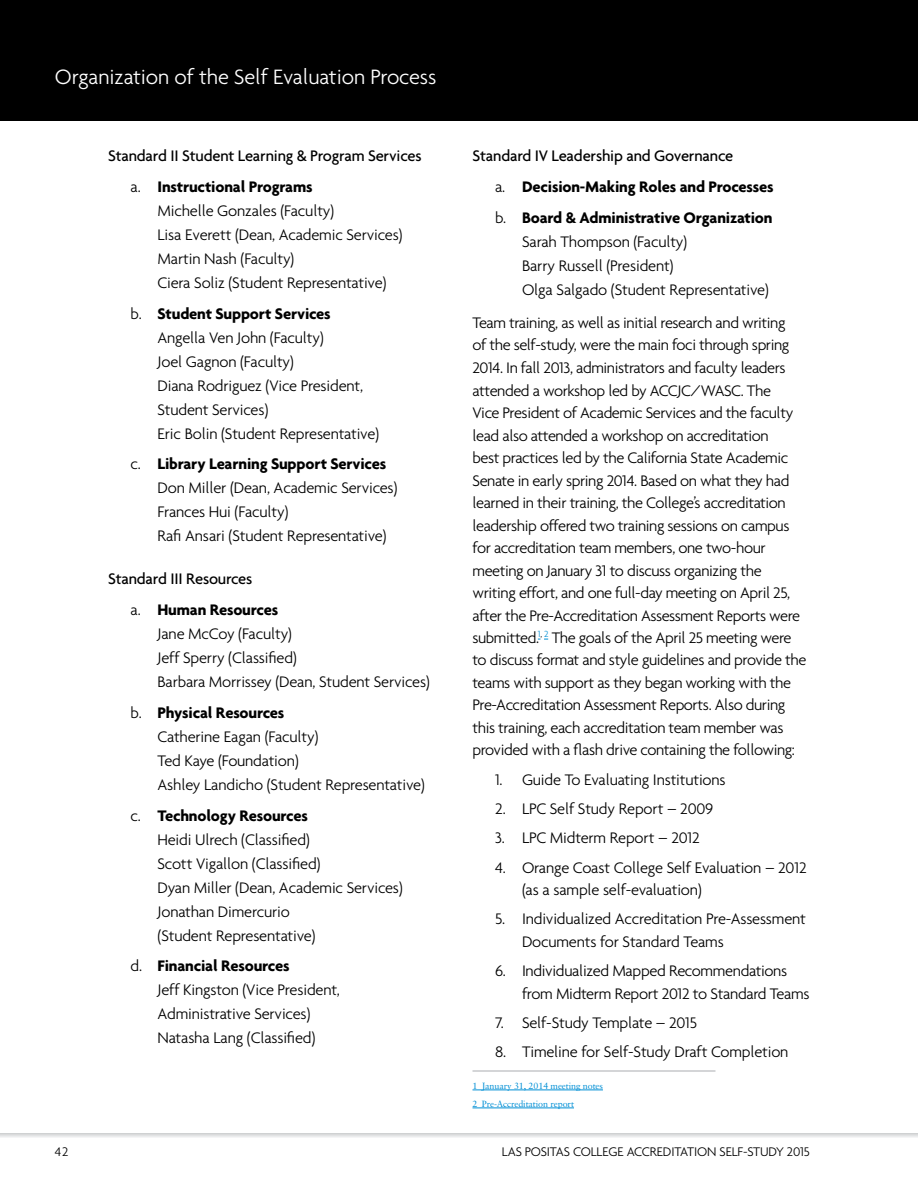
<style>
.page{position:relative;width:918px;height:1188px;background:#fff}
.page>*{position:absolute;margin:0;border:0;box-sizing:border-box;transform-origin:0 0}
.t1{font:300 22.5px "Agenda";letter-spacing:-.005em;color:#fff}
.t2{font:300 16.5px/24px "Agenda";letter-spacing:-.02em;color:#000}
.t3{font:700 16.5px/30.8px "Agenda";letter-spacing:-.01em;color:#000}
.t4{font:500 16.5px/30.8px "Agenda";letter-spacing:-.01em;color:#000}
.t5{font:300 13.5px "Agenda";letter-spacing:-.01em;color:#000}
.t6{font:9px/18px "Sabon";letter-spacing:-.01em;color:#008fd5}
.s1{font-weight:300}
.s2{font-weight:700}
.s3{font-weight:500}
</style>
<div class="page">
<div style="left:0;top:0;width:918px;height:122px;background:#000"></div>
<svg style="left:0;top:1133px;width:918px;height:4px"></svg>
<hr style="left:472px;top:1071px;width:244px;height:1px;background:#abadb0">
<hr style="left:472px;top:1090px;width:131px;height:1px;background:#008fd5">
<hr style="left:472px;top:1108px;width:102px;height:1px;background:#008fd5">
<h1 class="t1" style="left:55px;top:63px;width:383px">Organization of the Self Evaluation Process</h1>
<p class="t4" style="left:131px;top:140px;width:293px;text-indent:-23px">Standard II Student Learning &amp; Program Services <span class="s1">a.</span> <span class="s2">Instructional Programs</span></p>
<p class="t2" style="left:158px;top:198px;width:247px">Michelle Gonzales (Faculty)<br>Lisa Everett (Dean, Academic Services)<br>Martin Nash (Faculty)<br>Ciera Soliz (Student Representative)</p>
<p class="t2" style="left:158px;top:301px;width:223px;text-indent:-27px">b. <span class="s2">Student Support Services<br></span>Angella Ven John (Faculty)<br>Joel Gagnon (Faculty)<br>Diana Rodriguez (Vice President,<br>Student Services)<br>Eric Bolin (Student Representative)</p>
<p class="t2" style="left:158px;top:452px;width:242px;text-indent:-27px">c. <span class="s2">Library Learning Support Services </span>Don Miller (Dean, Academic Services)<br>Frances Hui (Faculty)<br>Rafi Ansari (Student Representative)</p>
<p class="t4" style="left:131px;top:563px;width:149px;text-indent:-23px">Standard III Resources<br><span class="s1">a.</span> <span class="s2">Human Resources</span></p>
<p class="t2" style="left:158px;top:621px;width:274px">Jane McCoy (Faculty)<br>Jeff Sperry (Classified)<br>Barbara Morrissey (Dean, Student Services)</p>
<p class="t2" style="left:158px;top:700px;width:269px;text-indent:-27px">b. <span class="s2">Physical Resources<br></span>Catherine Eagan (Faculty)<br>Ted Kaye (Foundation)<br>Ashley Landicho (Student Representative)</p>
<p class="t2" style="left:158px;top:803px;width:247px;text-indent:-27px">c. <span class="s2">Technology Resources<br></span>Heidi Ulrech (Classified)<br>Scott Vigallon (Classified)<br>Dyan Miller (Dean, Academic Services)<br>Jonathan Dimercurio<br>(Student Representative)</p>
<p class="t2" style="left:158px;top:954px;width:184px;text-indent:-27px">d. <span class="s2">Financial Resources<br></span>Jeff Kingston (Vice President,<br>Administrative Services)<br>Natasha Lang (Classified)</p>
<p class="t3" style="left:495px;top:140px;width:280px;text-indent:-23px"><span class="s3">Standard IV Leadership and Governance<br></span><span class="s1">a.</span> Decision-Making Roles and Processes <span class="s1">b.</span> Board &amp; Administrative Organization</p>
<p class="t2" style="left:522px;top:229px;width:248px">Sarah Thompson (Faculty)<br>Barry Russell (President)<br>Olga Salgado (Student Representative)</p>
<p class="t2" style="left:472px;top:311px;width:335px;line-height:22.5px">Team training, as well as initial research and writing<br>of the self-study, were the main foci through spring 2014. In fall 2013, administrators and faculty leaders attended a workshop led by ACCJC/WASC. The<br>Vice President of Academic Services and the faculty lead also attended a workshop on accreditation<br>best practices led by the California State Academic Senate in early spring 2014. Based on what they had learned in their training, the College’s accreditation leadership offered two training sessions on campus for accreditation team members, one two-hour meeting on January 31 to discuss organizing the writing effort, and one full-day meeting on April 25, after the Pre-Accreditation Assessment Reports were submitted.<sup>1</sup><sup>,</sup> <sup>2</sup> The goals of the April 25 meeting were to discuss format and style guidelines and provide the teams with support as they began working with the Pre-Accreditation Assessment Reports. Also during this training, each accreditation team member was provided with a flash drive containing the following:</p>
<p class="t2" style="left:495px;top:767px;width:232px">1. Guide To Evaluating Institutions</p>
<p class="t2" style="left:495px;top:796px;width:220px">2. LPC Self Study Report – 2009</p>
<p class="t2" style="left:495px;top:826px;width:206px">3. LPC Midterm Report – 2012</p>
<p class="t2" style="left:522px;top:856px;width:286px;line-height:22.5px;text-indent:-27px">4. Orange Coast College Self Evaluation – 2012 (as a sample self-evaluation)</p>
<p class="t2" style="left:522px;top:907px;width:285px;line-height:22.5px;text-indent:-27px">5. Individualized Accreditation Pre-Assessment<br>Documents for Standard Teams</p>
<p class="t2" style="left:522px;top:959px;width:289px;line-height:22.5px;text-indent:-27px">6. Individualized Mapped Recommendations from Midterm Report 2012 to Standard Teams</p>
<p class="t2" style="left:495px;top:1010px;width:204px">7. Self-Study Template – 2015</p>
<p class="t2" style="left:495px;top:1039px;width:295px">8. Timeline for Self-Study Draft Completion</p>
<p class="t6" style="left:472px;top:1077px;width:132px">1 January 31, 2014 meeting notes<br>2 Pre-Accreditation report</p>
<p class="t5" style="left:55px;top:1144px;width:15px">42</p>
<p class="t5" style="left:502px;top:1144px;width:310px">LAS POSITAS COLLEGE ACCREDITATION SELF-STUDY 2015</p>
</div>
